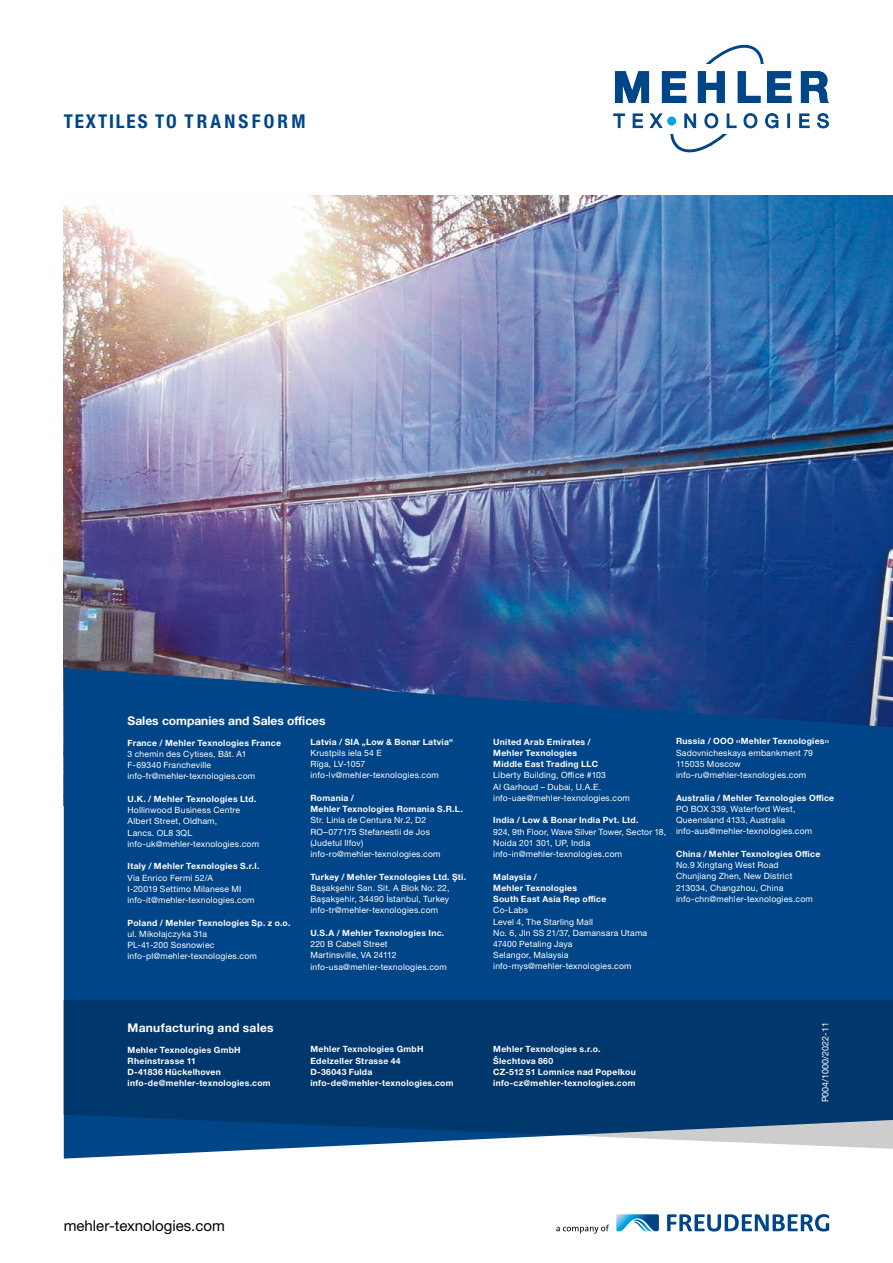
<style>
.page{position:relative;width:893px;height:1263px;background:#fff}
.page>*{position:absolute;margin:0;border:0;box-sizing:border-box;transform-origin:0 0}
.t1{font:700 condensed 19.05px "Helvetica Neue LTW1 G";letter-spacing:.135em;color:#004588}
.t2{font:15px "Helvetica Neue LTW1 G";color:#000}
.t3{font:700 12px "Helvetica Neue LTW1 G";color:#fff}
.t4{font:700 12px "Helvetica Neue LTW1 G";letter-spacing:.025em;color:#fff}
.t5{font:9px "Helvetica Neue LTW1 G";color:#fff}
.t6{font:8.7px/11.2px "Helvetica Neue LTW1 G";letter-spacing:.02em;color:#fff}
.t7{font:700 8.7px/11.2px "Helvetica Neue LTW1 G";letter-spacing:.03em;color:#fff}
.s1{font-weight:700}
.s2{font-weight:700;font-stretch:condensed}
</style>
<div class="page">
<img style="left:64px;top:196px;width:829px;height:472px">
<svg style="left:556px;top:1225px;width:53px;height:8px"></svg>
<svg style="left:616px;top:1214px;width:43px;height:17px"></svg>
<svg style="left:667px;top:1214px;width:162px;height:17px"></svg>
<svg style="left:706px;top:44px;width:58px;height:20px"></svg>
<svg style="left:670px;top:135px;width:56px;height:18px"></svg>
<svg style="left:613px;top:113px;width:216px;height:15px"></svg>
<svg style="left:614px;top:71px;width:215px;height:32px"></svg>
<svg style="left:64px;top:668px;width:829px;height:490px;background:#084889"></svg>
<svg style="left:64px;top:1000px;width:829px;height:150px;background:#114578"></svg>
<h1 class="t1" style="left:64px;top:109px;width:243px">TEXTILES TO TRANSFORM</h1>
<h3 class="t3" style="left:128px;top:713px;width:200px">Sales companies and Sales offices</h3>
<p class="t7" style="left:128px;top:737px;width:155px">France / Mehler Texnologies France</p>
<p class="t6" style="left:128px;top:748px;width:129px">3 chemin des Cytises, Bât. A1<br>F-69340 Francheville info-fr@mehler-texnologies.com</p>
<p class="t7" style="left:128px;top:793px;width:130px">U.K. / Mehler Texnologies Ltd.</p>
<p class="t6" style="left:128px;top:804px;width:133px">Hollinwood Business Centre<br>Albert Street, Oldham,<br>Lancs. OL8 3QL info-uk@mehler-texnologies.com</p>
<p class="t7" style="left:128px;top:860px;width:133px">Italy / Mehler Texnologies S.r.l.</p>
<p class="t6" style="left:128px;top:872px;width:128px">Via Enrico Fermi 52/A<br>I-20019 Settimo Milanese MI info-it@mehler-texnologies.com</p>
<p class="t7" style="left:128px;top:917px;width:164px">Poland / Mehler Texnologies Sp. z o.o.</p>
<p class="t6" style="left:128px;top:928px;width:131px">ul. Mikołajczyka 31a<br>PL-41-200 Sosnowiec info-pl@mehler-texnologies.com</p>
<p class="t7" style="left:310px;top:736px;width:144px">Latvia / SIA „Low &amp; Bonar Latvia“</p>
<p class="t6" style="left:310px;top:747px;width:130px">Krustpils iela 54 E<br>Rīga, LV-1057 info-lv@mehler-texnologies.com</p>
<p class="t7" style="left:310px;top:792px;width:154px">Romania /<br>Mehler Texnologies Romania S.R.L.</p>
<p class="t6" style="left:310px;top:814px;width:132px">Str. Linia de Centura Nr.2, D2<br>RO–077175 Stefanestii de Jos (Judetul Ilfov) info-ro@mehler-texnologies.com</p>
<p class="t7" style="left:310px;top:871px;width:157px">Turkey / Mehler Texnologies Ltd. Şti.</p>
<p class="t6" style="left:310px;top:882px;width:141px;text-align:justify">Başakşehir San. Sit. A Blok No: 22, Başakşehir, 34490 İstanbul, Turkey info-tr@mehler-texnologies.com</p>
<p class="t7" style="left:310px;top:927px;width:135px">U.S.A / Mehler Texnologies Inc.</p>
<p class="t6" style="left:310px;top:938px;width:138px">220 B Cabell Street<br>Martinsville, VA 24112 info-usa@mehler-texnologies.com</p>
<p class="t7" style="left:493px;top:736px;width:106px">United Arab Emirates /<br>Mehler Texnologies<br>Middle East Trading LLC</p>
<p class="t6" style="left:493px;top:769px;width:138px">Liberty Building, Office #103<br>Al Garhoud – Dubai, U.A.E. info-uae@mehler-texnologies.com</p>
<p class="t7" style="left:493px;top:814px;width:147px">India / Low &amp; Bonar India Pvt. Ltd.</p>
<p class="t6" style="left:493px;top:826px;width:174px">924, 9th Floor, Wave Silver Tower, Sector 18,<br>Noida 201 301, UP, India info-in@mehler-texnologies.com</p>
<p class="t7" style="left:493px;top:871px;width:115px">Malaysia /<br>Mehler Texnologies<br>South East Asia Rep office</p>
<p class="t6" style="left:493px;top:904px;width:155px">Co-Labs<br>Level 4, The Starling Mall<br>No. 6, Jln SS 21/37, Damansara Utama<br>47400 Petaling Jaya<br>Selangor, Malaysia info-mys@mehler-texnologies.com</p>
<p class="t6" style="left:676px;top:736px;width:155px"><span class="s1">Russia / OOO</span> <span class="s2">‹‹</span><span class="s1">Mehler Texnologies</span><span class="s2">››<br></span>Sadovnicheskaya embankment 79<br>115035 Moscow info-ru@mehler-texnologies.com</p>
<p class="t7" style="left:676px;top:792px;width:160px">Australia / Mehler Texnologies Office</p>
<p class="t6" style="left:676px;top:803px;width:138px">PO BOX 339, Waterford West,<br>Queensland 4133, Australia info-aus@mehler-texnologies.com</p>
<p class="t7" style="left:676px;top:848px;width:146px">China / Mehler Texnologies Office</p>
<p class="t6" style="left:676px;top:859px;width:138px">No.9 Xingtang West Road<br>Chunjiang Zhen, New District<br>213034, Changzhou, China info-chn@mehler-texnologies.com</p>
<h3 class="t4" style="left:128px;top:1021px;width:148px">Manufacturing and sales</h3>
<p class="t7" style="left:128px;top:1044px;width:145px">Mehler Texnologies GmbH<br>Rheinstrasse 11<br>D-41836 Hückelhoven info-de@mehler-texnologies.com</p>
<p class="t7" style="left:310px;top:1044px;width:145px">Mehler Texnologies GmbH<br>Edelzeller Strasse 44<br>D-36043 Fulda info-de@mehler-texnologies.com</p>
<p class="t7" style="left:493px;top:1044px;width:144px">Mehler Texnologies s.r.o.<br>Šlechtova 860<br>CZ-512 51 Lomnice nad Popelkou info-cz@mehler-texnologies.com</p>
<p class="t5" style="left:820px;top:1102px;width:82px;rotate:-90deg">P004/1000/2022-11</p>
<h2 class="t2" style="left:64px;top:1216px;width:163px">mehler-texnologies.com</h2>
</div>
